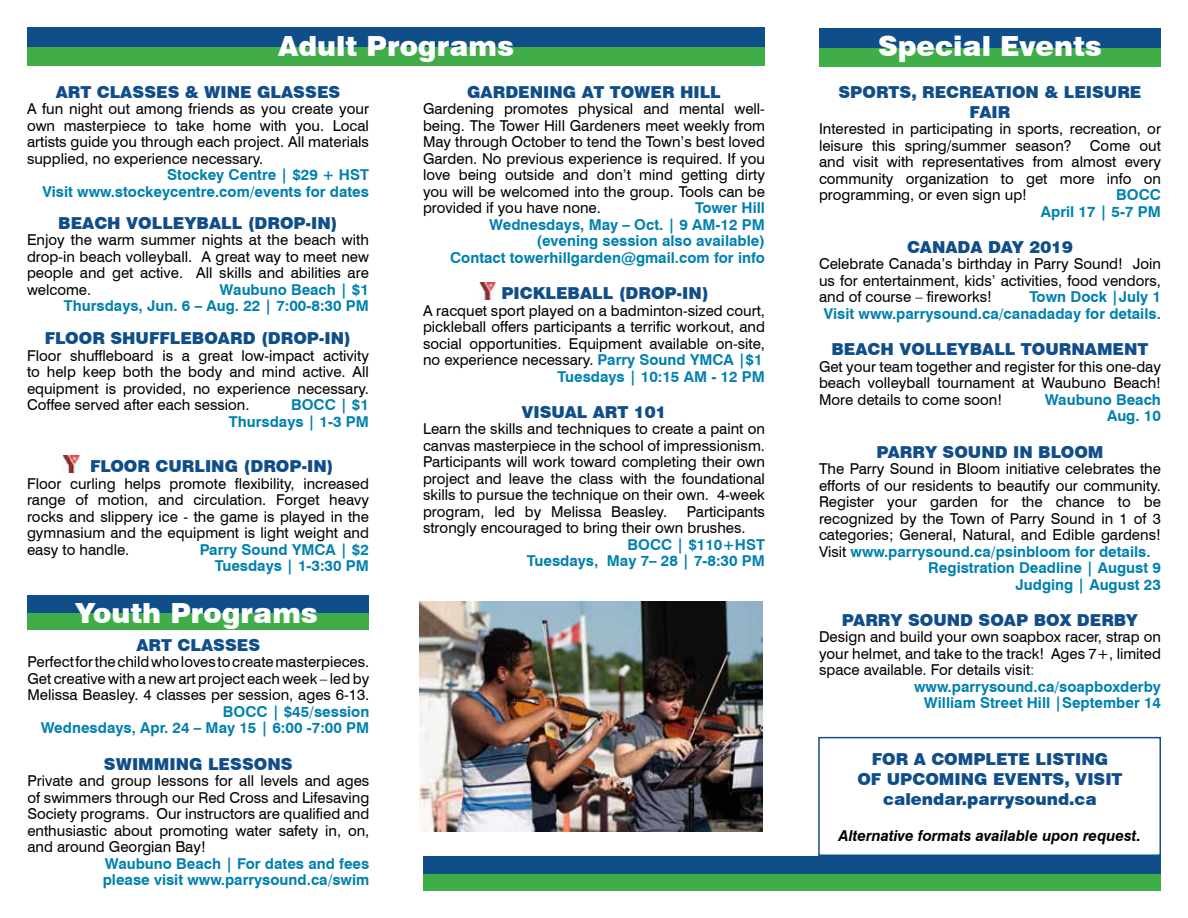
<style>
.page{position:relative;width:1188px;height:918px;background:#fff}
.page>*{position:absolute;margin:0;border:0;box-sizing:border-box;transform-origin:0 0}
.t1{font:900 27.75px "Swiss 721 BT";color:#fff}
.t2{font:900 16.5px/19.8px "Swiss 721 BT";color:#104e8a;text-align:center}
.t3{font:15px/16.5px "Swiss 721 BT";color:#000;text-align:justify}
.t4{font:700 15px/16.5px "Swiss 721 BT";color:#0081ae;text-align:right}
.t5{font:italic 700 15px "Swiss 721 BT";color:#000}
.s1{font-weight:700;color:#0081ae}
.s2{font-weight:400;color:#000}
.s3{color:#0081ae}
</style>
<div class="page">
<div style="left:27px;top:27px;width:738px;height:39px;background:#104e8a"></div>
<div style="left:27px;top:47px;width:738px;height:19px;background:#41ad49"></div>
<img style="left:62px;top:455px;width:17px;height:17px">
<div style="left:27px;top:595px;width:342px;height:35px;background:#104e8a"></div>
<div style="left:27px;top:613px;width:342px;height:17px;background:#41ad49"></div>
<div style="left:819px;top:28px;width:342px;height:39px;background:#104e8a"></div>
<div style="left:819px;top:48px;width:342px;height:19px;background:#41ad49"></div>
<img style="left:479px;top:282px;width:17px;height:17px">
<img style="left:419px;top:602px;width:344px;height:229px">
<div style="left:423px;top:856px;width:738px;height:35px;background:#104e8a"></div>
<div style="left:423px;top:874px;width:738px;height:17px;background:#41ad49"></div>
<div style="left:818px;top:737px;width:343px;height:119px;border:2px solid #104e8a"></div>
<h1 class="t1" style="left:278px;top:30px;width:237px">ADULT PROGRAMS</h1>
<p class="t2" style="left:56px;top:82px;width:78px">ART CLASS</p>
<p class="t2" style="left:156px;top:82px;width:138px">ES &amp; WINE GLASS</p>
<p class="t2" style="left:317px;top:82px;width:23px">ES</p>
<p class="t3" style="left:27px;top:100px;width:344px">A fun night out among friends as you create your own masterpiece to take home with you. Local artists guide you through each project. All materials supplied, no experience necessary.</p>
<p class="t4" style="left:43px;top:166px;width:328px">Stockey Centre | $29 + HST<br>Visit www.stockeycentre.com/events for dates</p>
<p class="t2" style="left:58px;top:213px;width:38px">BEACH</p>
<p class="t2" style="left:126px;top:213px;width:213px">VOLLEYBALL (DROP-IN)</p>
<p class="t3" style="left:27px;top:231px;width:344px">Enjoy the warm summer nights at the beach with drop-in beach volleyball. A great way to meet new people and get active. All skills and abilities are welcome.</p>
<p class="t4" style="left:64px;top:281px;width:307px">Waubuno Beach | $1<br>Thursdays, Jun. 6 – Aug. 22 | 7:00-8:30 PM</p>
<p class="t2" style="left:45px;top:329px;width:308px">FLOOR SH UFFLEBOARD (DROP-IN)</p>
<p class="t3" style="left:27px;top:347px;width:344px">Floor shuffleboard is a great low-impact activity to help keep both the body and mind active. All equipment is provided, no experience necessary.<br>Coffee served after each session.</p>
<p class="t4" style="left:229px;top:396px;width:142px">BOCC | $1<br>Thursdays | 1-3 PM</p>
<p class="t2" style="left:90px;top:456px;width:245px">FLOOR CURLING (DROP-IN)</p>
<p class="t3" style="left:27px;top:475px;width:344px">Floor curling helps promote flexibility, increased range of motion, and circulation. Forget heavy rocks and slippery ice - the game is played in the gymnasium and the equipment is light weight and easy to handle.</p>
<p class="t4" style="left:200px;top:541px;width:171px">Parry Sound YMCA | $2<br>Tuesdays | 1-3:30 PM</p>
<h1 class="t1" style="left:75px;top:596px;width:244px">YOUTH PROGRAMS</h1>
<p class="t2" style="left:136px;top:635px;width:78px">ART CLASS</p>
<p class="t2" style="left:237px;top:635px;width:23px">ES</p>
<p class="t3" style="left:27px;top:653px;width:344px">Perfect for the child who loves to create masterpieces.<br>Get creative with a new art project each week – led by Melissa Beasley. 4 classes per session, ages 6-13.</p>
<p class="t4" style="left:41px;top:703px;width:330px">BOCC | $45/session<br>Wednesdays, Apr. 24 – May 15 | 6:00 -7:00 PM</p>
<p class="t2" style="left:104px;top:754px;width:177px">SWIMMING LESSONS</p>
<p class="t3" style="left:27px;top:772px;width:344px">Private and group lessons for all levels and ages of swimmers through our Red Cross and Lifesaving Society programs. Our instructors are qualified and enthusiastic about promoting water safety in, on, and around Georgian Bay!</p>
<p class="t4" style="left:103px;top:854px;width:268px;text-align:left">Waubuno Beach | For dates and fees please visit www.parrysound.ca/swim</p>
<p class="t2" style="left:467px;top:82px;width:255px">GARDENING AT TOWER HILL</p>
<p class="t3" style="left:423px;top:100px;width:344px">Gardening promotes physical and mental well&shy;being. The Tower Hill Gardeners meet weekly from May through October to tend the Town’s best loved Garden. No previous experience is required. If you love being outside and don’t mind getting dirty you will be welcomed into the group. Tools can be provided if you have none.</p>
<p class="t4" style="left:450px;top:199px;width:316px">Tower Hill<br>Wednesdays, May – Oct. | 9 AM-12 PM (evening session also available)<br>Contact towerhillgarden@gmail.com for info</p>
<p class="t2" style="left:501px;top:283px;width:209px">PICKLEBALL (DROP-IN)</p>
<p class="t3" style="left:423px;top:301px;width:343px;text-align:right">A racquet sport played on a badminton-sized court, pickleball offers participants a terrific workout, and social opportunities. Equipment available on-site, no experience necessary. <span class="s1">Parry Sound YMCA |$1<br>Tuesdays | 10:15 AM - 12 PM</span></p>
<p class="t2" style="left:521px;top:402px;width:147px">VISUAL ART 101</p>
<p class="t3" style="left:423px;top:420px;width:344px">Learn the skills and techniques to create a paint on canvas masterpiece in the school of impressionism.<br>Participants will work toward completing their own project and leave the class with the foundational skills to pursue the technique on their own. 4-week program, led by Melissa Beasley.</p>
<p class="t3" style="left:423px;top:503px;width:344px;text-indent:264px">Participants strongly encouraged to bring their own brushes.</p>
<p class="t4" style="left:527px;top:536px;width:240px">BOCC | $110+HST<br>Tuesdays, May 7– 28 | 7-8:30 PM</p>
<h1 class="t1" style="left:878px;top:30px;width:225px">SPECIAL EVENTS</h1>
<p class="t2" style="left:839px;top:82px;width:304px">SPORTS, RECREATION &amp; LEISURE<br>FAIR</p>
<p class="t3" style="left:819px;top:120px;width:344px">Interested in participating in sports, recreation, or leisure this spring/summer season? Come out and visit with representatives from almost every community organization to get more info on programming, or even sign up!</p>
<p class="t4" style="left:1041px;top:186px;width:122px">BOCC<br>April 17 | 5-7 PM</p>
<p class="t2" style="left:907px;top:237px;width:27px">CANA</p>
<p class="t2" style="left:958px;top:237px;width:117px">DA DAY 2019</p>
<p class="t3" style="left:819px;top:255px;width:343px">Celebrate Canada’s birthday in Parry Sound! Join us for entertainment, kids’ activities, food vendors, and of course – fireworks!</p>
<p class="t4" style="left:824px;top:288px;width:339px">Town Dock |July 1<br>Visit www.parrysound.ca/canadaday for details.</p>
<p class="t2" style="left:831px;top:339px;width:38px">BEACH</p>
<p class="t2" style="left:899px;top:339px;width:173px">VOLLEYBALL TOURNA</p>
<p class="t2" style="left:1097px;top:339px;width:53px">MENT</p>
<p class="t3" style="left:819px;top:358px;width:344px">Get your team together and register for this one-day beach volleyball tournament at Waubuno Beach!<br>More details to come soon!</p>
<p class="t4" style="left:1045px;top:391px;width:118px">Waubuno Beach<br>Aug. 10</p>
<p class="t2" style="left:876px;top:442px;width:25px">PARR</p>
<p class="t2" style="left:925px;top:442px;width:180px">Y SOUND IN BLOOM</p>
<p class="t3" style="left:819px;top:460px;width:344px">The Parry Sound in Bloom initiative celebrates the</p>
<p class="t3" style="left:819px;top:476px;width:343px">efforts of our residents to beautify our community.</p>
<p class="t3" style="left:819px;top:493px;width:344px">Register your garden for the chance to be</p>
<p class="t3" style="left:819px;top:509px;width:343px">recognized by the Town of Parry Sound in 1 of 3</p>
<p class="t3" style="left:819px;top:526px;width:343px">categories; General, Natural, and Edible gardens!</p>
<p class="t4" style="left:819px;top:542px;width:333px"><span class="s2">Visit</span> www.parrysound.ca/psinbloom for details.</p>
<p class="t4" style="left:928px;top:559px;width:234px">Registration Deadline | August 9</p>
<p class="t4" style="left:1016px;top:575px;width:147px">Judging | August 23</p>
<p class="t2" style="left:842px;top:610px;width:25px">PARR</p>
<p class="t2" style="left:891px;top:610px;width:249px">Y SOUND SOAP BOX DERBY</p>
<p class="t3" style="left:819px;top:628px;width:344px">Design and build your own soapbox racer, strap on</p>
<p class="t3" style="left:819px;top:645px;width:343px">your helmet, and take to the track! Ages 7+, limited</p>
<p class="t3" style="left:819px;top:661px;width:217px">space available. For details visit<span class="s3">:</span></p>
<p class="t4" style="left:914px;top:678px;width:248px">www.parrysound.ca/soapboxderby</p>
<p class="t4" style="left:924px;top:694px;width:239px">William Street Hill |September 14</p>
<p class="t2" style="left:872px;top:749px;width:223px">FOR A COMPLETE LISTING</p>
<p class="t2" style="left:857px;top:769px;width:267px">OF UPCOMING EVENTS, VISIT</p>
<p class="t2" style="left:883px;top:789px;width:215px">CALENDAR.PARRYSOUND.CA</p>
<p class="t5" style="left:839px;top:825px;width:304px">Alternative formats available upon request.</p>
</div>
